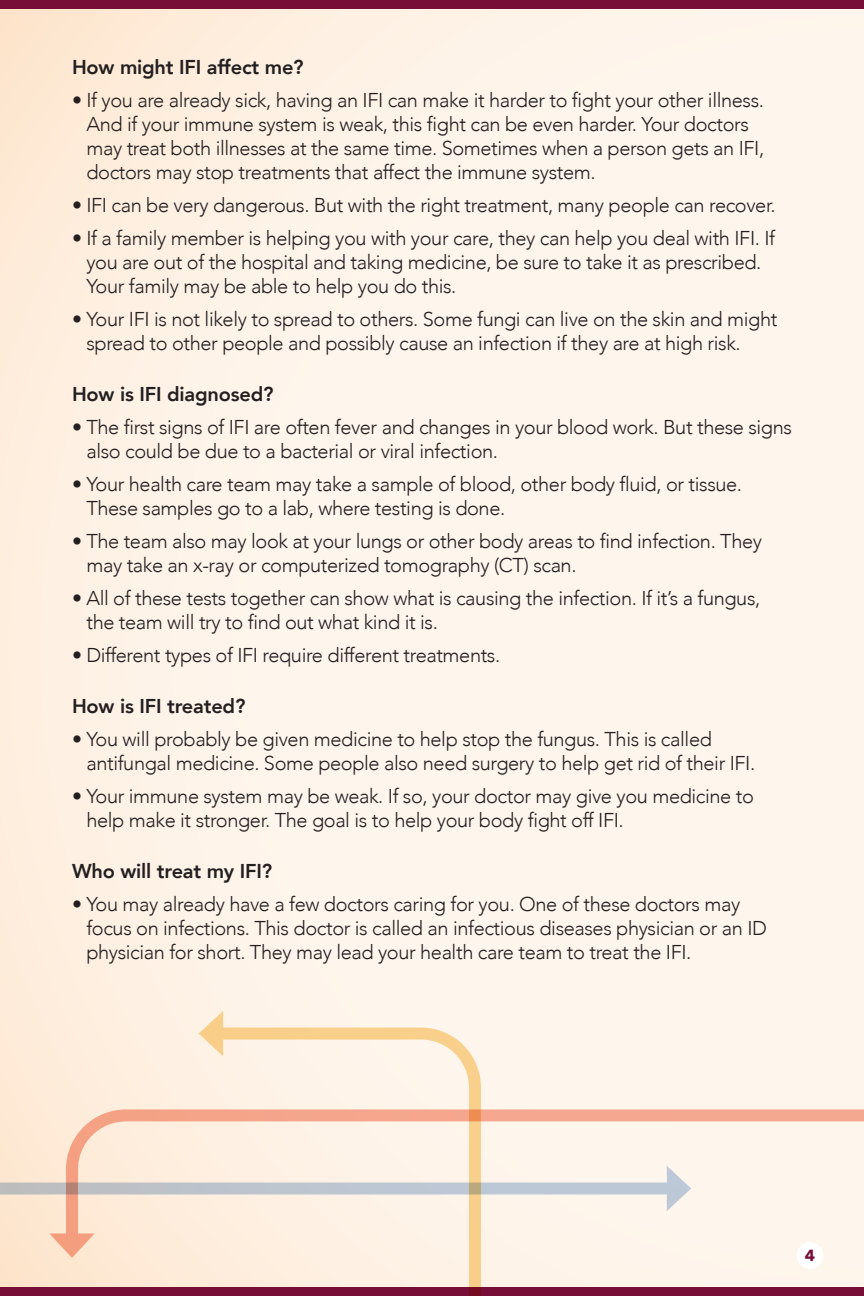
<style>
.page{position:relative;width:864px;height:1296px;background:#fff}
.page>*{position:absolute;margin:0;border:0;box-sizing:border-box;transform-origin:0 0}
.body_copy_1{font:300 20px/24px "Avenir";letter-spacing:-.02em;color:#231f20}
.body_copy_1-2{font:800 20px "Avenir";letter-spacing:-.01em;color:#231f20}
.t1{font:700 16px "Avenir Next";color:#770e37}
</style>
<div class="page">
<div style="left:0;top:0;width:864px;height:1296px;background:linear-gradient(to right,#feefe1,#fef8f1)"></div>
<div style="left:796px;top:1242px;width:28px;height:27px;background:#fff;border-radius:50%"></div>
<div style="left:0;top:0;width:864px;height:9px;background:#770e37"></div>
<div style="left:0;top:1287px;width:864px;height:9px;background:#770e37"></div>
<svg style="left:202px;top:1022px;width:281px;height:274px;background:#f3ddcf"></svg>
<svg style="left:199px;top:1011px;width:24px;height:45px"></svg>
<svg style="left:60px;top:1107px;width:804px;height:148px;background:#fceadc"></svg>
<svg style="left:49px;top:1233px;width:46px;height:25px"></svg>
<svg style="left:0;top:1183px;width:667px;height:12px;background:#bfc4cc"></svg>
<svg style="left:667px;top:1166px;width:24px;height:45px"></svg>
<p class="body_copy_1-2" style="left:72px;top:51px;width:233px">How might IFI affect me?</p>
<p class="body_copy_1" style="left:86px;top:88px;width:679px;text-indent:-14px">• If you are already sick, having an IFI can make it harder to fight your other illness.<br>And if your immune system is weak, this fight can be even harder. Your doctors may treat both illnesses at the same time. Sometimes when a person gets an IFI, doctors may stop treatments that affect the immune system.</p>
<p class="body_copy_1" style="left:72px;top:193px;width:705px">• IFI can be very dangerous. But with the right treatment, many people can recover.</p>
<p class="body_copy_1" style="left:86px;top:226px;width:690px;text-indent:-14px">• If a family member is helping you with your care, they can help you deal with IFI. If you are out of the hospital and taking medicine, be sure to take it as prescribed.<br>Your family may be able to help you do this.</p>
<p class="body_copy_1" style="left:86px;top:307px;width:693px;text-indent:-14px">• Your IFI is not likely to spread to others. Some fungi can live on the skin and might spread to other people and possibly cause an infection if they are at high risk.</p>
<p class="body_copy_1-2" style="left:72px;top:378px;width:203px">How is IFI diagnosed?</p>
<p class="body_copy_1" style="left:86px;top:415px;width:707px;text-indent:-14px">• The first signs of IFI are often fever and changes in your blood work. But these signs also could be due to a bacterial or viral infection.</p>
<p class="body_copy_1" style="left:86px;top:472px;width:657px;text-indent:-14px">• Your health care team may take a sample of blood, other body fluid, or tissue.<br>These samples go to a lab, where testing is done.</p>
<p class="body_copy_1" style="left:86px;top:529px;width:677px;text-indent:-14px">• The team also may look at your lungs or other body areas to find infection. They may take an x-ray or computerized tomography (CT) scan.</p>
<p class="body_copy_1" style="left:86px;top:586px;width:675px;text-indent:-14px">• All of these tests together can show what is causing the infection. If it’s a fungus, the team will try to find out what kind it is.</p>
<p class="body_copy_1" style="left:72px;top:643px;width:430px">• Different types of IFI require different treatments.</p>
<p class="body_copy_1-2" style="left:72px;top:690px;width:175px">How is IFI treated?</p>
<p class="body_copy_1" style="left:86px;top:727px;width:670px;text-indent:-14px">• You will probably be given medicine to help stop the fungus. This is called antifungal medicine. Some people also need surgery to help get rid of their IFI.</p>
<p class="body_copy_1" style="left:86px;top:784px;width:669px;text-indent:-14px">• Your immune system may be weak. If so, your doctor may give you medicine to help make it stronger. The goal is to help your body fight off IFI.</p>
<p class="body_copy_1-2" style="left:72px;top:855px;width:202px">Who will treat my IFI?</p>
<p class="body_copy_1" style="left:86px;top:892px;width:682px;text-indent:-14px">• You may already have a few doctors caring for you. One of these doctors may focus on infections. This doctor is called an infectious diseases physician or an ID physician for short. They may lead your health care team to treat the IFI.</p>
<p class="t1" style="left:805px;top:1241px;width:12px">4</p>
</div>
